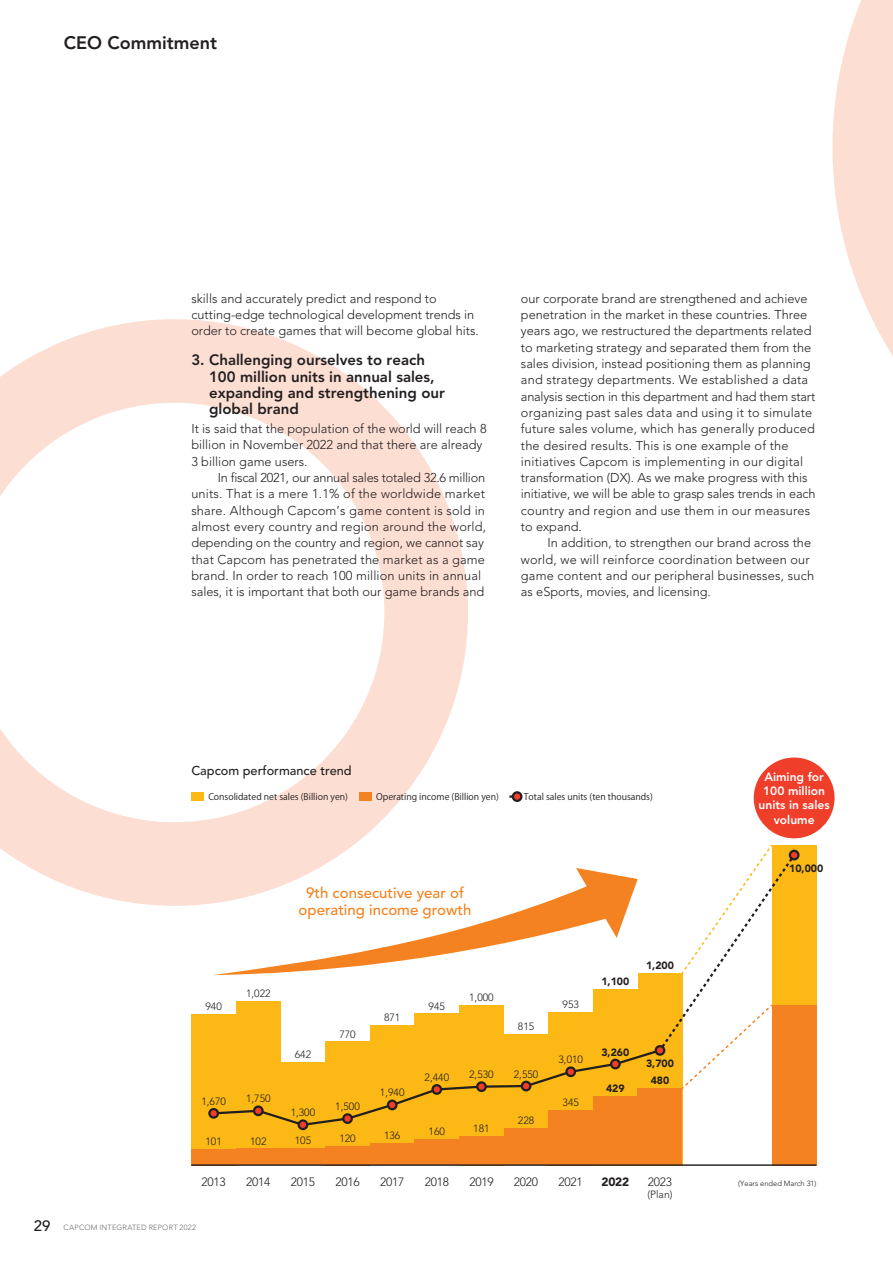
<style>
.page{position:relative;width:893px;height:1263px;background:#fff}
.page>*{position:absolute;margin:0;border:0;box-sizing:border-box;transform-origin:0 0}
.t1{font:800 18px "Avenir LT Std";color:#231f20}
.t2{font:800 15px/16.4px "Avenir LT Std";color:#231f20}
.t3{font:500 15px/17.4px "Avenir LT Std";color:#f58220;text-align:center}
.t4{font:300 12.75px/16.4px "Avenir LT Std";color:#231f20}
.t5{font:500 12.75px "Avenir LT Std";color:#231f20}
.t6{font:300 12px "Avenir LT Std";letter-spacing:-.02em;color:#231f20}
.t7{font:800 12px/14.4px "Avenir LT Std";color:#fff;text-align:center}
.t8{font:900 12px "Avenir LT Std";color:#231f20}
.t9{font:300 10.5px "Avenir LT Std";color:#231f20}
.t10{font:900 10.5px/17.4px "Avenir LT Std";color:#231f20;text-align:center}
.t11{font:9px "Koz Go Pr 6 N";color:#231f20}
.t12{font:300 7.5px "Avenir LT Std";letter-spacing:.025em;color:#6c6d70}
.t13{font:300 7.5px "Avenir LT Std";color:#231f20}
.s1{font-weight:500;font-size:15px;color:#231f20}
</style>
<div class="page">
<svg style="left:832px;top:0;width:61px;height:356px"></svg>
<svg style="left:0;top:319px;width:468px;height:587px"></svg>
<div style="left:191px;top:1015px;width:45px;height:150px;background:#fcb814"></div>
<div style="left:281px;top:1062px;width:44px;height:103px;background:#fcb814"></div>
<div style="left:325px;top:1042px;width:45px;height:123px;background:#fcb814"></div>
<div style="left:370px;top:1026px;width:44px;height:139px;background:#fcb814"></div>
<div style="left:414px;top:1014px;width:45px;height:151px;background:#fcb814"></div>
<div style="left:459px;top:1005px;width:45px;height:160px;background:#fcb814"></div>
<div style="left:236px;top:1001px;width:45px;height:164px;background:#fcb814"></div>
<div style="left:236px;top:1149px;width:45px;height:16px;background:#f58220"></div>
<div style="left:281px;top:1148px;width:44px;height:17px;background:#f58220"></div>
<div style="left:298px;top:1119px;width:10px;height:11px;border:2px solid #231f20;border-radius:50%"></div>
<div style="left:325px;top:1146px;width:45px;height:19px;background:#f58220"></div>
<div style="left:370px;top:1143px;width:44px;height:22px;background:#f58220"></div>
<div style="left:414px;top:1139px;width:45px;height:26px;background:#f58220"></div>
<div style="left:459px;top:1136px;width:45px;height:29px;background:#f58220"></div>
<div style="left:504px;top:1128px;width:44px;height:37px;background:#f58220"></div>
<div style="left:548px;top:1110px;width:45px;height:55px;background:#f58220"></div>
<div style="left:593px;top:1096px;width:45px;height:69px;background:#f58220"></div>
<div style="left:638px;top:1088px;width:44px;height:77px;background:#f58220"></div>
<div style="left:191px;top:1149px;width:45px;height:16px;background:#f58220"></div>
<div style="left:772px;top:845px;width:44px;height:320px;background:#fcb814"></div>
<div style="left:772px;top:1005px;width:44px;height:160px;background:#f58220"></div>
<hr style="left:191px;top:1164px;width:625px;height:2px;background:#231f20">
<div style="left:754px;top:757px;width:80px;height:81px;background:#ef3e2a;border-radius:50%"></div>
<div style="left:208px;top:1108px;width:11px;height:11px;border:2px solid #231f20;border-radius:50%"></div>
<svg style="left:211px;top:843px;width:586px;height:284px"></svg>
<div style="left:656px;top:1046px;width:8px;height:9px;background:#ef3e2a;border-radius:50%"></div>
<div style="left:655px;top:1045px;width:10px;height:11px;border:2px solid #231f20;border-radius:50%"></div>
<div style="left:790px;top:851px;width:8px;height:8px;background:#ef3e2a;border-radius:50%"></div>
<div style="left:789px;top:850px;width:10px;height:10px;border:2px solid #231f20;border-radius:50%"></div>
<div style="left:513px;top:792px;width:8px;height:9px;background:#ef3e2a;border-radius:50%"></div>
<div style="left:512px;top:791px;width:10px;height:11px;border:2px solid #231f20;border-radius:50%"></div>
<div style="left:191px;top:792px;width:13px;height:9px;background:#fcb814"></div>
<div style="left:359px;top:792px;width:13px;height:9px;background:#f58220"></div>
<h1 class="t1" style="left:64px;top:32px;width:155px">CEO Commitment</h1>
<p class="t4" style="left:191px;top:290px;width:289px">skills and accurately predict and respond to cutting-edge technological development trends in order to create games that will become global hits.</p>
<p class="t2" style="left:209px;top:352px;width:237px;text-indent:-18px">3. Challenging ourselves to reach<br>100 million units in annual sales, expanding and strengthening our global brand</p>
<p class="t4" style="left:191px;top:421px;width:297px">It is said that the population of the world will reach 8 billion in November 2022 and that there are already<br>3 billion game users.</p>
<p class="t4" style="left:191px;top:470px;width:296px;text-indent:27px">In fiscal 2021, our annual sales totaled 32.6 million units. That is a mere 1.1% of the worldwide market share. Although Capcom’s game content is sold in almost every country and region around the world, depending on the country and region, we cannot say that Capcom has penetrated the market as a game brand. In order to reach 100 million units in annual sales, it is important that both our game brands and</p>
<p class="t4" style="left:521px;top:290px;width:296px">our corporate brand are strengthened and achieve penetration in the market in these countries. Three years ago, we restructured the departments related to marketing strategy and separated them from the sales division, instead positioning them as planning and strategy departments. We established a data analysis section in this department and had them start organizing past sales data and using it to simulate future sales volume, which has generally produced the desired results. This is one example of the initiatives Capcom is implementing in our digital transformation (DX). As we make progress with this initiative, we will be able to grasp sales trends in each country and region and use them in our measures to expand.</p>
<p class="t4" style="left:521px;top:535px;width:295px;text-indent:27px">In addition, to strengthen our brand across the world, we will reinforce coordination between our game content and our peripheral businesses, such as eSports, movies, and licensing.</p>
<p class="t5" style="left:191px;top:763px;width:162px">Capcom performance trend</p>
<p class="t11" style="left:208px;top:791px;width:141px">Consolidated net sales (Billion yen)</p>
<p class="t11" style="left:376px;top:791px;width:124px">Operating income (Billion yen)</p>
<p class="t11" style="left:524px;top:791px;width:131px">Total sales units (ten thousands)</p>
<p class="t9" style="left:205px;top:1001px;width:18px">940</p>
<p class="t9" style="left:201px;top:1095px;width:26px">1,670</p>
<p class="t9" style="left:205px;top:1135px;width:18px">101</p>
<p class="t9" style="left:246px;top:987px;width:26px">1,022</p>
<p class="t9" style="left:246px;top:1092px;width:26px">1,750</p>
<p class="t9" style="left:250px;top:1135px;width:18px">102</p>
<p class="t3" style="left:299px;top:884px;width:174px">9th consecutive year of operating income growth</p>
<p class="t9" style="left:295px;top:1048px;width:18px">642</p>
<p class="t9" style="left:291px;top:1106px;width:26px">1,300</p>
<p class="t9" style="left:295px;top:1134px;width:18px">105</p>
<p class="t9" style="left:339px;top:1028px;width:18px">770</p>
<p class="t9" style="left:335px;top:1100px;width:26px">1,500</p>
<p class="t9" style="left:339px;top:1132px;width:18px">120</p>
<p class="t9" style="left:384px;top:1012px;width:18px">871</p>
<p class="t9" style="left:380px;top:1087px;width:26px">1,940</p>
<p class="t9" style="left:384px;top:1129px;width:18px">136</p>
<p class="t9" style="left:429px;top:1000px;width:18px">945</p>
<p class="t9" style="left:425px;top:1071px;width:26px">2,440</p>
<p class="t9" style="left:429px;top:1125px;width:18px">160</p>
<p class="t9" style="left:469px;top:991px;width:26px">1,000</p>
<p class="t9" style="left:469px;top:1068px;width:26px">2,530</p>
<p class="t9" style="left:473px;top:1122px;width:18px">181</p>
<p class="t9" style="left:518px;top:1021px;width:18px">815</p>
<p class="t9" style="left:514px;top:1068px;width:26px">2,550</p>
<p class="t9" style="left:518px;top:1114px;width:18px">228</p>
<p class="t9" style="left:562px;top:998px;width:18px">953</p>
<p class="t9" style="left:558px;top:1053px;width:26px">3,010</p>
<p class="t9" style="left:562px;top:1096px;width:18px">345</p>
<p class="t10" style="left:601px;top:972px;width:29px">1,100</p>
<p class="t10" style="left:646px;top:956px;width:29px">1,200</p>
<p class="t10" style="left:601px;top:1043px;width:29px">3,260</p>
<p class="t10" style="left:606px;top:1080px;width:20px">429</p>
<p class="t10" style="left:646px;top:1054px;width:29px">3,700<br>480</p>
<p class="t6" style="left:202px;top:1174px;width:26px">2013</p>
<p class="t6" style="left:246px;top:1174px;width:26px">2014</p>
<p class="t6" style="left:291px;top:1174px;width:26px">2015</p>
<p class="t6" style="left:335px;top:1174px;width:26px">2016</p>
<p class="t6" style="left:380px;top:1174px;width:26px">2017</p>
<p class="t6" style="left:425px;top:1174px;width:26px">2018</p>
<p class="t6" style="left:469px;top:1174px;width:26px">2019</p>
<p class="t6" style="left:514px;top:1174px;width:26px">2020</p>
<p class="t6" style="left:559px;top:1174px;width:26px">2021</p>
<p class="t8" style="left:601px;top:1174px;width:29px">2022</p>
<p class="t6" style="left:648px;top:1174px;width:26px">2023</p>
<p class="t9" style="left:647px;top:1188px;width:27px">(Plan)</p>
<p class="t12" style="left:34px;top:1223px;width:163px"><span class="s1">29</span> CAPCOM INTEGRATED REPORT 2022</p>
<p class="t7" style="left:759px;top:769px;width:73px">Aiming for<br>100 million units in sales volume</p>
<p class="t10" style="left:789px;top:860px;width:36px">10,000</p>
<p class="t13" style="left:738px;top:1179px;width:80px">(Years ended March 31)</p>
</div>
